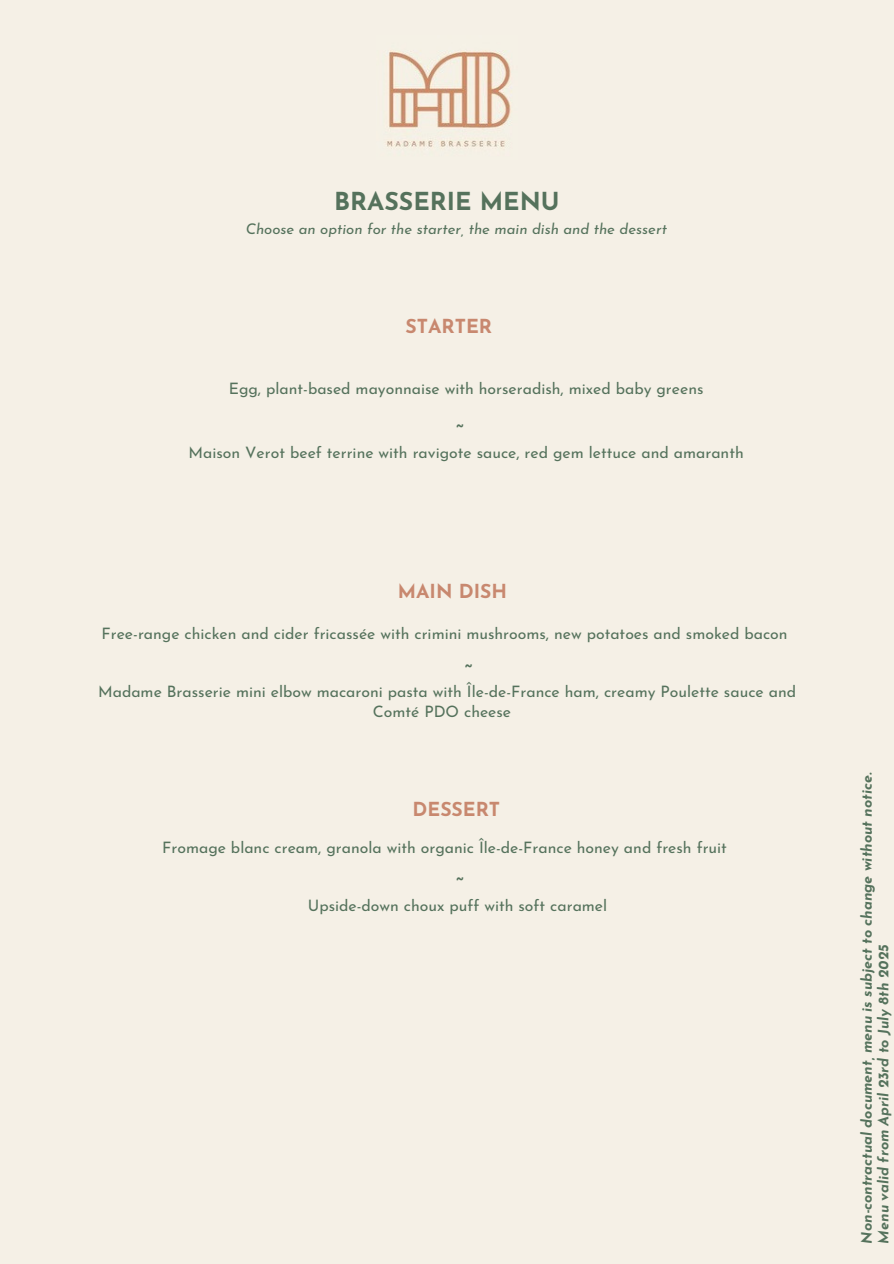
<style>
.page{position:relative;width:894px;height:1264px;background:#fff}
.page>*{position:absolute;margin:0;border:0;box-sizing:border-box;transform-origin:0 0}
.t1{font:700 24.75px "Josefin Sans";color:#55725c}
.t2{font:700 19.35px "Josefin Sans";color:#c8886f}
.t3{font:15.75px/23.7px "Josefin Sans";color:#55725c}
.t4{font:700 15.75px "Josefin Sans";color:#55725c}
.t5{font:italic 14.85px "Josefin Sans";color:#55725c}
.t6{font:italic 700 14.4px/17px "Josefin Sans";color:#55725c}
.s1{font-weight:700}
</style>
<div class="page">
<div style="left:0;top:0;width:893px;height:1263px;background:#f5f0e6"></div>
<img style="left:387px;top:50px;width:125px;height:97px">
<p class="t1" style="left:334px;top:191px;width:227px">BRASSERIE MENU</p>
<p class="t5" style="left:245px;top:222px;width:422px">Choose an option for the starter, the main dish and the dessert</p>
<p class="t2" style="left:405px;top:318px;width:88px">STARTER</p>
<p class="t3" style="left:229px;top:375px;width:476px">Egg, plant-based mayonnaise with horseradish, mixed baby greens</p>
<p class="t3" style="left:188px;top:418px;width:556px;text-indent:268px"><span class="s1">~<br></span>Maison Verot beef terrine with ravigote sauce, red gem lettuce and amaranth</p>
<p class="t2" style="left:397px;top:583px;width:111px">MAIN DISH</p>
<p class="t3" style="left:101px;top:623px;width:687px">Free-range chicken and cider fricassée with crimini mushrooms, new potatoes and smoked bacon</p>
<p class="t4" style="left:465px;top:661px;width:9px">~</p>
<h2 class="t3" style="left:373px;top:684px;width:424px;line-height:19.2px;text-indent:-275px">Madame Brasserie mini elbow macaroni pasta with Île-de-France ham, creamy Poulette sauce and<br>Comté PDO cheese</h2>
<p class="t2" style="left:412px;top:801px;width:89px">DESSERT</p>
<p class="t3" style="left:162px;top:836px;width:566px">Fromage blanc cream, granola with organic Île-de-France honey and fresh fruit</p>
<h2 class="t4" style="left:456px;top:874px;width:9px">~</h2>
<p class="t3" style="left:308px;top:895px;width:301px">Upside-down choux puff with soft caramel</p>
<h1 class="t6" style="left:859px;top:1243px;width:472px;rotate:-90deg">Non-contractual document, menu is subject to change without notice.<br>Menu valid from April 23rd to July 8th 2025</h1>
</div>
